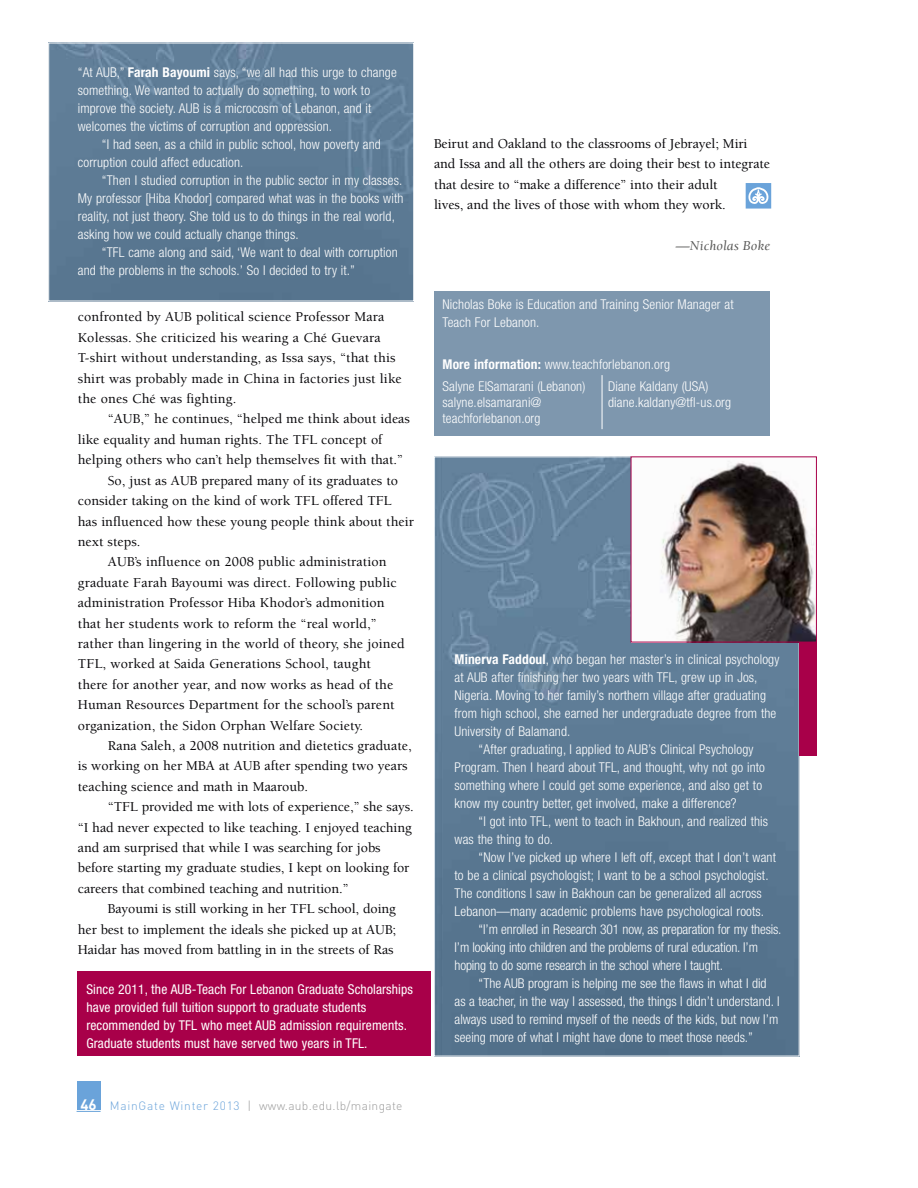
<style>
.page{position:relative;width:918px;height:1188px;background:#fff}
.page>*{position:absolute;margin:0;border:0;box-sizing:border-box;transform-origin:0 0}
.t1{font:500 13.95px/20.4px "Berkeley";letter-spacing:.005em;color:#060508}
.t2{font:italic 13.95px "Berkeley";letter-spacing:.005em;color:#575756}
.t3{font:300 condensed 13.5px/18px "Helvetica Neue LT Std";letter-spacing:.01em;color:#fff}
.t4{font:condensed 13.5px/18px "Helvetica Neue LT Std";letter-spacing:.01em;color:#fff}
.t5{font:300 condensed 13.5px "Helvetica Neue LT Std";letter-spacing:-.01em;color:#fff}
.t6{font:300 12px "DIN";letter-spacing:.05em;color:#9b9b9b}
.s1{font-weight:700}
.s2{font-weight:700;font-size:15px;color:#fff}
.s3{color:#6aa3da}
</style>
<div class="page">
<div style="left:77px;top:1082px;width:23px;height:28px;background:#6aa3da"></div>
<svg style="left:76px;top:1111px;width:24px;height:1px"></svg>
<div style="left:434px;top:291px;width:335px;height:144px;background:#7e97ae"></div>
<hr style="left:601px;top:375px;width:1px;height:54px;background:#fff">
<div style="left:51px;top:45px;width:360px;height:254px;background:#5d7b95"></div>
<svg style="left:745px;top:183px;width:26px;height:26px"></svg>
<div style="left:78px;top:971px;width:353px;height:85px;background:#a80049"></div>
<img style="left:436px;top:459px;width:361px;height:595px">
<img style="left:632px;top:459px;width:182px;height:181px">
<div style="left:799px;top:642px;width:17px;height:114px;background:#a80049"></div>
<p class="t3" style="left:78px;top:64px;width:320px">“At AUB,” <span class="s1">Farah Bayoumi</span> says, “we all had this urge to change something. We wanted to actually do something, to work to improve the society. AUB is a microcosm of Lebanon, and it welcomes the victims of corruption and oppression.</p>
<p class="t3" style="left:78px;top:136px;width:304px;text-indent:24px">“I had seen, as a child in public school, how poverty and corruption could affect education.</p>
<p class="t3" style="left:78px;top:172px;width:327px;text-indent:24px">“Then I studied corruption in the public sector in my classes.<br>My professor [Hiba Khodor] compared what was in the books with reality, not just theory. She told us to do things in the real world, asking how we could actually change things.</p>
<p class="t3" style="left:78px;top:244px;width:321px;text-indent:24px">“TFL came along and said, ‘We want to deal with corruption and the problems in the schools.’ So I decided to try it.”</p>
<p class="t1" style="left:78px;top:307px;width:325px">confronted by AUB political science Professor Mara Kolessas. She criticized his wearing a Ché Guevara T-shirt without understanding, as Issa says, “that this shirt was probably made in China in factories just like the ones Ché was fighting.</p>
<p class="t1" style="left:108px;top:409px;width:303px">“AUB,” he continues, “helped me think about ideas</p>
<p class="t1" style="left:78px;top:430px;width:306px">like equality and human rights. The TFL concept of</p>
<p class="t1" style="left:78px;top:450px;width:327px">helping others who can’t help themselves fit with that.”</p>
<p class="t1" style="left:108px;top:470px;width:291px">So, just as AUB prepared many of its graduates to</p>
<p class="t1" style="left:78px;top:491px;width:315px">consider taking on the kind of work TFL offered TFL</p>
<p class="t1" style="left:78px;top:511px;width:337px">has influenced how these young people think about their</p>
<p class="t1" style="left:78px;top:532px;width:64px">next steps.</p>
<p class="t1" style="left:108px;top:552px;width:280px">AUB’s influence on 2008 public administration</p>
<p class="t1" style="left:78px;top:572px;width:320px">graduate Farah Bayoumi was direct. Following public</p>
<p class="t1" style="left:78px;top:593px;width:308px">administration Professor Hiba Khodor’s admonition</p>
<p class="t1" style="left:78px;top:613px;width:300px">that her students work to reform the “real world,”</p>
<p class="t1" style="left:78px;top:634px;width:328px">rather than lingering in the world of theory, she joined</p>
<p class="t1" style="left:78px;top:654px;width:294px">TFL, worked at Saida Generations School, taught</p>
<p class="t1" style="left:78px;top:675px;width:317px">there for another year, and now works as head of the</p>
<p class="t1" style="left:78px;top:695px;width:318px">Human Resources Department for the school’s parent</p>
<p class="t1" style="left:78px;top:715px;width:287px">organization, the Sidon Orphan Welfare Society.</p>
<p class="t1" style="left:108px;top:736px;width:305px">Rana Saleh, a 2008 nutrition and dietetics graduate,</p>
<p class="t1" style="left:78px;top:756px;width:331px">is working on her MBA at AUB after spending two years</p>
<p class="t1" style="left:78px;top:777px;width:232px">teaching science and math in Maaroub.</p>
<p class="t1" style="left:108px;top:797px;width:307px">“TFL provided me with lots of experience,” she says.</p>
<p class="t1" style="left:78px;top:817px;width:335px">“I had never expected to like teaching. I enjoyed teaching</p>
<p class="t1" style="left:78px;top:838px;width:304px">and am surprised that while I was searching for jobs</p>
<p class="t1" style="left:78px;top:858px;width:333px">before starting my graduate studies, I kept on looking for</p>
<p class="t1" style="left:78px;top:879px;width:272px">careers that combined teaching and nutrition.”</p>
<p class="t1" style="left:108px;top:899px;width:289px">Bayoumi is still working in her TFL school, doing</p>
<p class="t1" style="left:78px;top:919px;width:320px">her best to implement the ideals she picked up at AUB;</p>
<p class="t1" style="left:78px;top:940px;width:317px">Haidar has moved from battling in in the streets of Ras</p>
<p class="t4" style="left:86px;top:980px;width:328px">Since 2011, the AUB-Teach For Lebanon Graduate Scholarships have provided full tuition support to graduate students recommended by TFL who meet AUB admission requirements.<br>Graduate students must have served two years in TFL.</p>
<p class="t6" style="left:80px;top:1098px;width:323px"><span class="s2">46</span> <span class="s3">MainGate Winter 2013</span> | www.aub.edu.lb/maingate</p>
<p class="t1" style="left:434px;top:134px;width:337px">Beirut and Oakland to the classrooms of Jebrayel; Miri and Issa and all the others are doing their best to integrate that desire to “make a difference” into their adult<br>lives, and the lives of those with whom they work.</p>
<p class="t2" style="left:675px;top:238px;width:96px">—Nicholas Boke</p>
<p class="t3" style="left:442px;top:295px;width:292px">Nicholas Boke is Education and Training Senior Manager at<br>Teach For Lebanon.</p>
<p class="t3" style="left:442px;top:353px;width:229px;line-height:21.6px"><span class="s1">More information:</span> www.teachforlebanon.org<br>Salyne ElSamarani (Lebanon)</p>
<p class="t3" style="left:442px;top:394px;width:100px;line-height:16.2px">salyne.elsamarani@ teachforlebanon.org</p>
<p class="t3" style="left:608px;top:378px;width:125px;line-height:16.2px">Diane Kaldany (USA) diane.kaldany@tfl-us.org</p>
<p class="t3" style="left:454px;top:651px;width:326px"><span class="s1">Minerva Faddoul</span>, who began her master’s in clinical psychology</p>
<p class="t3" style="left:454px;top:669px;width:304px">at AUB after finishing her two years with TFL, grew up in Jos,</p>
<p class="t3" style="left:454px;top:687px;width:313px">Nigeria. Moving to her family’s northern village after graduating</p>
<p class="t3" style="left:454px;top:705px;width:323px">from high school, she earned her undergraduate degree from the</p>
<p class="t3" style="left:454px;top:723px;width:117px">University of Balamand.</p>
<p class="t3" style="left:478px;top:741px;width:276px">“After graduating, I applied to AUB’s Clinical Psychology</p>
<p class="t3" style="left:454px;top:759px;width:312px">Program. Then I heard about TFL, and thought, why not go into</p>
<p class="t3" style="left:454px;top:777px;width:309px">something where I could get some experience, and also get to</p>
<p class="t3" style="left:454px;top:795px;width:283px">know my country better, get involved, make a difference?</p>
<p class="t3" style="left:478px;top:813px;width:291px">“I got into TFL, went to teach in Bakhoun, and realized this</p>
<p class="t3" style="left:454px;top:831px;width:100px">was the thing to do.</p>
<p class="t3" style="left:478px;top:849px;width:299px">“Now I’ve picked up where I left off, except that I don’t want</p>
<p class="t3" style="left:454px;top:867px;width:315px">to be a clinical psychologist; I want to be a school psychologist.</p>
<p class="t3" style="left:454px;top:885px;width:309px">The conditions I saw in Bakhoun can be generalized all across</p>
<p class="t3" style="left:454px;top:903px;width:311px">Lebanon—many academic problems have psychological roots.</p>
<p class="t5" style="left:478px;top:922px;width:304px">“I’m enrolled in Research 301 now, as preparation for my thesis.</p>
<p class="t5" style="left:454px;top:940px;width:305px">I’m looking into children and the problems of rural education. I’m</p>
<p class="t5" style="left:454px;top:958px;width:270px">hoping to do some research in the school where I taught.</p>
<p class="t3" style="left:478px;top:975px;width:289px">“The AUB program is helping me see the flaws in what I did</p>
<p class="t3" style="left:454px;top:993px;width:326px">as a teacher, in the way I assessed, the things I didn’t understand. I</p>
<p class="t3" style="left:454px;top:1010px;width:325px">always used to remind myself of the needs of the kids, but now I’m</p>
<p class="t3" style="left:454px;top:1028px;width:300px">seeing more of what I might have done to meet those needs.”</p>
</div>
